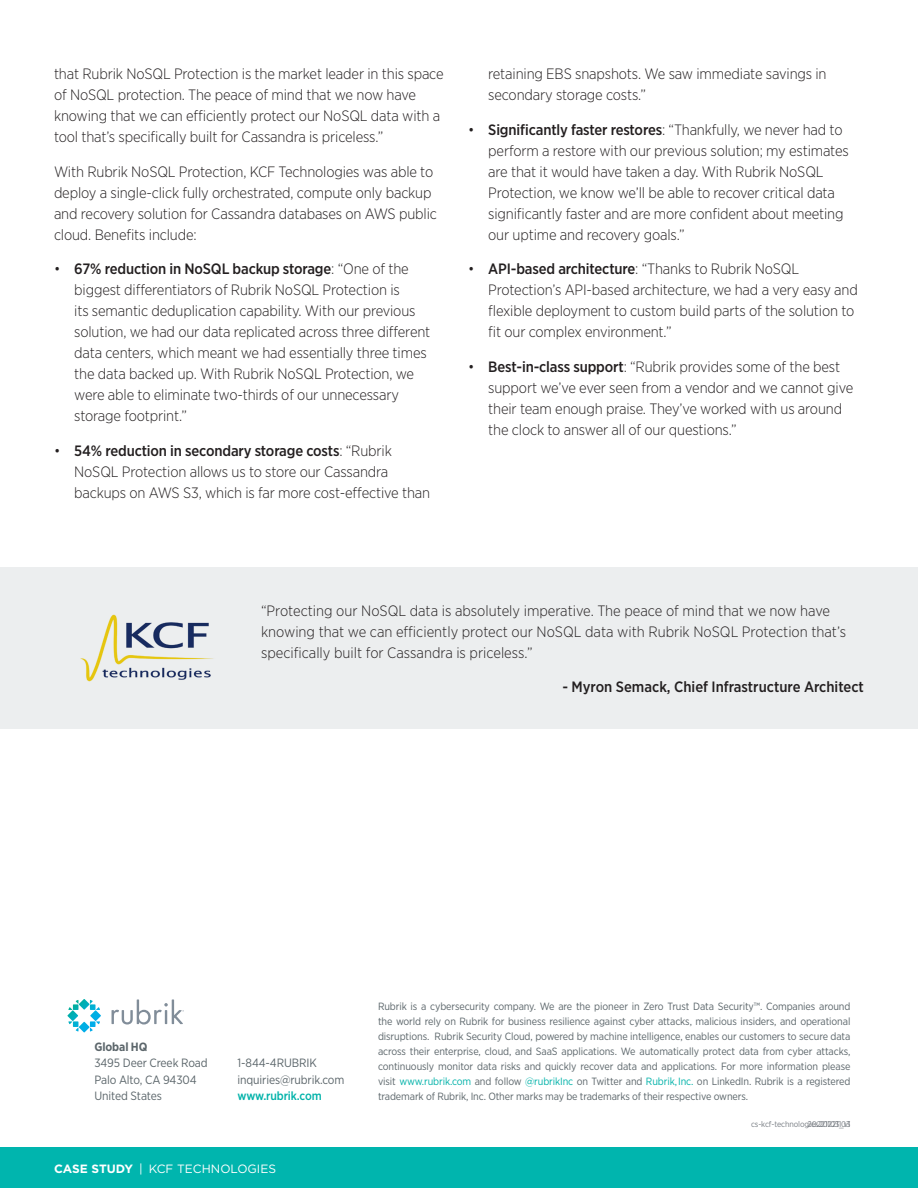
<style>
.page{position:relative;width:918px;height:1188px;background:#fff}
.page>*{position:absolute;margin:0;border:0;box-sizing:border-box;transform-origin:0 0}
.CASE_body_copy{font:300 15px/21px "Gotham Narrow";letter-spacing:-.01em;color:#231f20}
.CASE_pull_quote{font:300 15px/21px "Gotham Narrow";color:#231f20}
.CASE_pull_quote_name{font:500 15px "Gotham Narrow";color:#231f20}
.t1{font:12px/16.5px "Gotham Narrow";letter-spacing:-.01em;color:#5c666b}
.t2{font:12px "Gotham";color:#fff}
.t3{font:500 12px "Gotham Narrow";letter-spacing:-.01em;color:#00b2a9}
.t4{font:700 12px "Gotham Narrow";letter-spacing:-.01em;color:#5c666b}
.t5{font:10.5px/15px "Gotham Narrow";letter-spacing:-.01em;color:#5c666b;text-align:justify}
.Version{font:8.25px "Gotham Narrow";letter-spacing:-.01em;color:#787d83}
.s1{font-weight:500}
.s2{color:#fff}
.s3{font-weight:700}
</style>
<div class="page">
<div style="left:0;top:1148px;width:918px;height:40px;background:#00b5ae"></div>
<div style="left:0;top:567px;width:918px;height:162px;background:#eceeef"></div>
<img style="left:80px;top:614px;width:133px;height:68px">
<svg style="left:68px;top:999px;width:33px;height:33px"></svg>
<svg style="left:112px;top:999px;width:72px;height:26px"></svg>
<p class="CASE_body_copy" style="left:54px;top:63px;width:391px">that Rubrik NoSQL Protection is the market leader in this space of NoSQL protection. The peace of mind that we now have knowing that we can efficiently protect our NoSQL data with a tool that’s specifically built for Cassandra is priceless.”</p>
<p class="CASE_body_copy" style="left:54px;top:161px;width:384px">With Rubrik NoSQL Protection, KCF Technologies was able to deploy a single-click fully orchestrated, compute only backup and recovery solution for Cassandra databases on AWS public cloud. Benefits include:</p>
<p class="CASE_body_copy" style="left:74px;top:258px;width:358px;text-indent:-20px">• <span class="s1">67% reduction in NoSQL backup storage</span>: “One of the biggest differentiators of Rubrik NoSQL Protection is<br>its semantic deduplication capability. With our previous solution, we had our data replicated across three different data centers, which meant we had essentially three times the data backed up. With Rubrik NoSQL Protection, we were able to eliminate two-thirds of our unnecessary storage footprint.”</p>
<p class="CASE_body_copy" style="left:74px;top:440px;width:357px;text-indent:-20px">• <span class="s1">54% reduction in secondary storage costs</span>: “Rubrik<br>NoSQL Protection allows us to store our Cassandra backups on AWS S3, which is far more cost-effective than</p>
<p class="CASE_body_copy" style="left:488px;top:63px;width:340px">retaining EBS snapshots. We saw immediate savings in secondary storage costs.”</p>
<p class="CASE_body_copy" style="left:488px;top:119px;width:362px;text-indent:-20px">• <span class="s1">Significantly faster restores</span>: “Thankfully, we never had to perform a restore with our previous solution; my estimates are that it would have taken a day. With Rubrik NoSQL Protection, we know we’ll be able to recover critical data significantly faster and are more confident about meeting our uptime and recovery goals.”</p>
<p class="CASE_body_copy" style="left:488px;top:258px;width:371px;text-indent:-20px">• <span class="s1">API-based architecture</span>: “Thanks to Rubrik NoSQL Protection’s API-based architecture, we had a very easy and flexible deployment to custom build parts of the solution to fit our complex environment.”</p>
<p class="CASE_body_copy" style="left:488px;top:356px;width:367px;text-indent:-20px">• <span class="s1">Best-in-class support</span>: “Rubrik provides some of the best support we’ve ever seen from a vendor and we cannot give their team enough praise. They’ve worked with us around the clock to answer all of our questions.”</p>
<p class="CASE_pull_quote" style="left:261px;top:600px;width:587px">“Protecting our NoSQL data is absolutely imperative. The peace of mind that we now have knowing that we can efficiently protect our NoSQL data with Rubrik NoSQL Protection that’s specifically built for Cassandra is priceless.”</p>
<p class="CASE_pull_quote_name" style="left:562px;top:677px;width:303px">- Myron Semack, Chief Infrastructure Architect</p>
<p class="t4" style="left:94px;top:1039px;width:54px">Global HQ</p>
<p class="t1" style="left:94px;top:1055px;width:115px">3495 Deer Creek Road<br>Palo Alto, CA 94304<br>United States</p>
<p class="t1" style="left:238px;top:1055px;width:108px">1-844-4RUBRIK inquiries@rubrik.com</p>
<p class="t3" style="left:238px;top:1088px;width:86px">www.rubrik.com</p>
<p class="t5" style="left:378px;top:999px;width:474px">Rubrik is a cybersecurity company. We are the pioneer in Zero Trust Data Security™️. Companies around the world rely on Rubrik for business resilience against cyber attacks, malicious insiders, and operational disruptions. Rubrik Security Cloud, powered by machine intelligence, enables our customers to secure data across their enterprise, cloud, and SaaS applications. We automatically protect data from cyber attacks, continuously monitor data risks and quickly recover data and applications. For more information please visit <span class="s2">www.rubrik.com</span> and follow <span class="s2">@rubrikInc</span> on Twitter and <span class="s2">Rubrik, Inc.</span> on LinkedIn. Rubrik is a registered trademark of Rubrik, Inc. Other marks may be trademarks of their respective owners.</p>
<p class="Version" style="left:751px;top:1119px;width:101px">cs-kcf-technologies20221103</p>
<p class="Version" style="left:808px;top:1119px;width:44px">20221103_v1</p>
<p class="t2" style="left:54px;top:1161px;width:224px"><span class="s3">CASE STUDY</span> | KCF TECHNOLOGIES</p>
</div>
